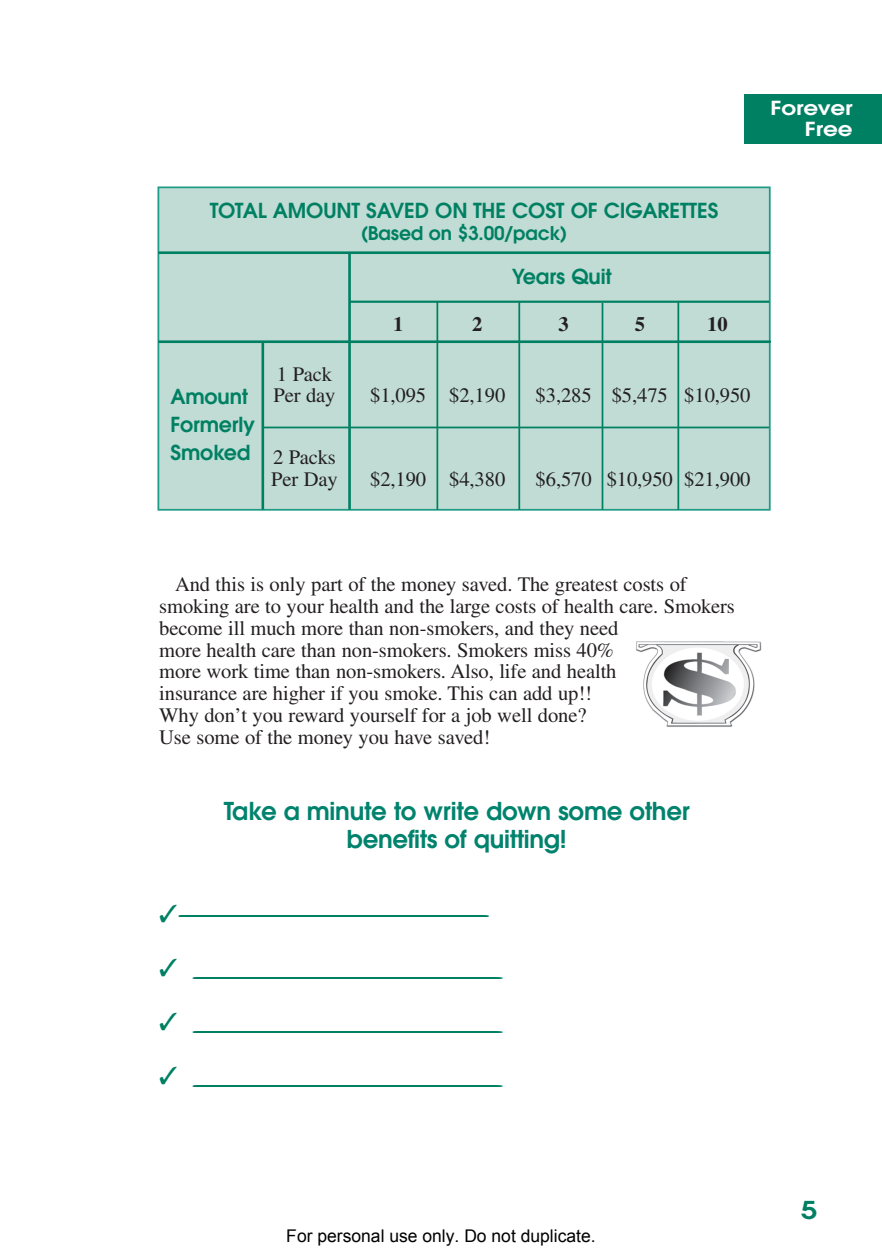
<style>
.page{position:relative;width:882px;height:1260px;background:#fff}
.page>*{position:absolute;margin:0;border:0;box-sizing:border-box;transform-origin:0 0}
.t1{font:600 24.5px/28px "Avant Garde";letter-spacing:-.01em;color:#00836d;text-align:center}
.t2{font:600 24.5px "Avant Garde";color:#008063;scale:1.2 1}
.t3{font:21px "Helvetica";color:#008063}
.t4{font:20.65px/21.9px "Times";letter-spacing:-.005em;color:#231f20}
.t5{font:600 20.65px/28px "Avant Garde";letter-spacing:-.005em;color:#008063}
.t6{font:700 20.65px "Times";color:#231f20}
.t7{font:600 19.25px/21.5px "Avant Garde";color:#fff;text-align:right;scale:1.2 1}
.t8{font:600 18.9px "Avant Garde";letter-spacing:-.005em;color:#008063}
.t9{font:17.5px "Arial";color:#000}
</style>
<div class="page">
<div style="left:744px;top:94px;width:138px;height:50px;background:#008063"></div>
<div style="left:159px;top:188px;width:610px;height:321px;background:#c0dcd4"></div>
<div style="left:158px;top:186px;width:613px;height:325px;border:2px solid #1d9b86"></div>
<hr style="left:158px;top:251px;width:612px;height:3px;background:#008063">
<hr style="left:349px;top:301px;width:420px;height:2px;background:#008063">
<hr style="left:348px;top:252px;width:3px;height:258px;background:#008063">
<hr style="left:437px;top:302px;width:1px;height:208px;background:#008063">
<hr style="left:518px;top:302px;width:2px;height:208px;background:#008063">
<hr style="left:602px;top:303px;width:1px;height:207px;background:#008063">
<hr style="left:677px;top:302px;width:2px;height:208px;background:#008063">
<img style="left:636px;top:641px;width:126px;height:86px">
<hr style="left:262px;top:342px;width:2px;height:168px;background:#008063">
<hr style="left:158px;top:340px;width:613px;height:3px;background:#008063">
<hr style="left:262px;top:427px;width:507px;height:1px;background:#008063">
<p class="t7" style="left:771px;top:99px;width:70px">Forever<br>Free</p>
<p class="t5" style="left:210px;top:199px;width:510px">TOTAL AMOUNT SAVED ON THE COST OF CIGARETTES</p>
<p class="t8" style="left:361px;top:226px;width:208px">(Based on $3.00/pack)</p>
<p class="t5" style="left:512px;top:265px;width:101px">Years Quit</p>
<p class="t5" style="left:171px;top:384px;width:86px">Amount<br>Formerly<br>Smoked</p>
<p class="t4" style="left:273px;top:365px;width:64px">1 Pack<br>Per day</p>
<p class="t4" style="left:271px;top:448px;width:68px">2 Packs<br>Per Day</p>
<p class="t6" style="left:393px;top:316px;width:12px">1</p>
<p class="t6" style="left:472px;top:316px;width:12px">2</p>
<p class="t6" style="left:559px;top:316px;width:12px">3</p>
<p class="t6" style="left:635px;top:316px;width:12px">5</p>
<p class="t6" style="left:707px;top:316px;width:22px">10</p>
<p class="t4" style="left:370px;top:387px;width:137px">$1,095 $2,190</p>
<p class="t4" style="left:536px;top:387px;width:216px">$3,285 $5,475 $10,950</p>
<p class="t4" style="left:370px;top:470px;width:137px">$2,190 $4,380</p>
<p class="t4" style="left:536px;top:470px;width:216px">$6,570 $10,950 $21,900</p>
<p class="t4" style="left:159px;top:575px;width:577px;text-indent:16px">And this is only part of the money saved. The greatest costs of smoking are to your health and the large costs of health care. Smokers become ill much more than non-smokers, and they need<br>more health care than non-smokers. Smokers miss 40%<br>more work time than non-smokers. Also, life and health<br>insurance are higher if you smoke. This can add up!!<br>Why don’t you reward yourself for a job well done?<br>Use some of the money you have saved!</p>
<p class="t1" style="left:224px;top:799px;width:467px">Take a minute to write down some other benefits of quitting!</p>
<p class="t3" style="left:159px;top:907px;width:330px">✓ ––– –––– –––– ––––––––––––––––––––––––– –––– –––––––––––––––––––––––––– –––––––––––––––––––</p>
<p class="t3" style="left:179px;top:907px;width:273px">––––––––––––––––––––––––––––––––––––––––––––––––––––––––––––––––––––––––––––––––––––––––––––––––––––––––––––––––</p>
<p class="t3" style="left:159px;top:961px;width:344px">✓ ____ ____ ___ _____________________ ____ ___ ______________________________________________</p>
<p class="t3" style="left:193px;top:961px;width:258px">__________________________________________________________________________________________________________</p>
<p class="t3" style="left:159px;top:1015px;width:344px">✓ ____ ____ ___ _____________________ ____ ___ ______________________________________________</p>
<p class="t3" style="left:193px;top:1015px;width:258px">__________________________________________________________________________________________________________</p>
<p class="t3" style="left:159px;top:1069px;width:344px">✓ ____ ____ ___ _____________________ ____ ___ ______________________________________________</p>
<p class="t3" style="left:193px;top:1069px;width:258px">__________________________________________________________________________________________________________</p>
<p class="t9" style="left:286px;top:1225px;width:311px">For personal use only. Do not duplicate.</p>
<p class="t2" style="left:801px;top:1201px;width:15px">5</p>
</div>
